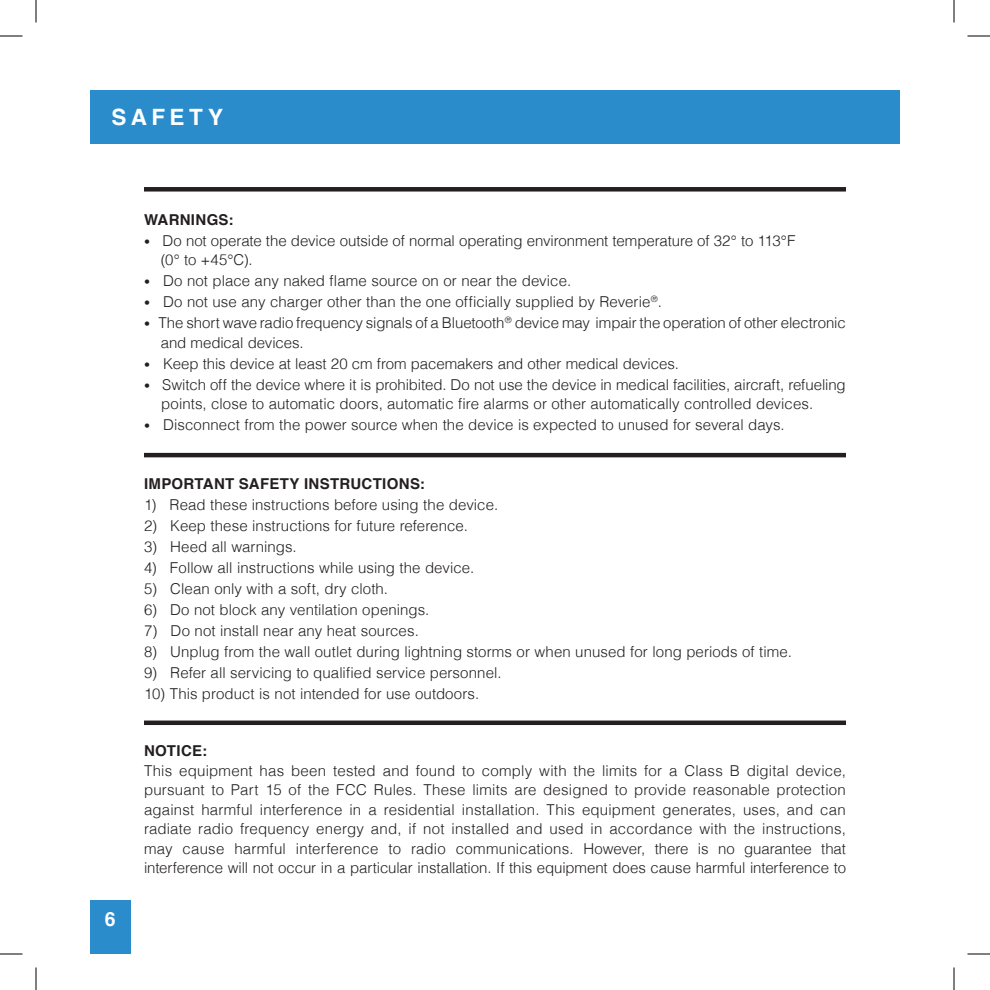
<style>
.page{position:relative;width:990px;height:990px;background:#fff}
.page>*{position:absolute;margin:0;border:0;box-sizing:border-box;transform-origin:0 0}
.t1{font:700 22.5px "Helvetica";letter-spacing:.195em;color:#fff}
.t2{font:700 19.5px "Helvetica";color:#fff}
.t3{font:300 15px/19.5px "Helvetica";color:#231f20}
.t4{font:700 15px "Helvetica";letter-spacing:.02em;color:#231f20}
.s1{font-size:12px}
</style>
<div class="page">
<hr style="left:144px;top:453px;width:702px;height:4px;background:#231f20">
<div style="left:144px;top:187px;width:702px;height:5px;background:#231f20"></div>
<hr style="left:144px;top:721px;width:702px;height:4px;background:#231f20">
<div style="left:90px;top:900px;width:40px;height:54px;background:#2a8ccb"></div>
<div style="left:90px;top:90px;width:810px;height:54px;background:#2a8ccb"></div>
<svg style="left:0;top:36px;width:22px;height:1px"></svg>
<svg style="left:968px;top:36px;width:22px;height:1px"></svg>
<svg style="left:0;top:954px;width:22px;height:1px"></svg>
<svg style="left:968px;top:954px;width:22px;height:1px"></svg>
<svg style="left:36px;top:0;width:1px;height:22px"></svg>
<svg style="left:36px;top:968px;width:1px;height:22px"></svg>
<svg style="left:954px;top:0;width:1px;height:22px"></svg>
<svg style="left:954px;top:968px;width:1px;height:22px"></svg>
<p class="t1" style="left:112px;top:99px;width:113px">SAFETY</p>
<p class="t4" style="left:144px;top:207px;width:91px">WARNINGS:</p>
<p class="t3" style="left:161px;top:229px;width:636px;text-indent:-17px"><span class="s1">•</span> Do not operate the device outside of normal operating environment temperature of 32° to 113°F (0° to +45°C).</p>
<p class="t3" style="left:144px;top:270px;width:429px"><span class="s1">•</span> Do not place any naked flame source on or near the device.</p>
<p class="t3" style="left:144px;top:291px;width:520px"><span class="s1">•</span> Do not use any charger other than the one officially supplied by Reverie<sup>®</sup>.</p>
<p class="t3" style="left:161px;top:312px;width:687px;text-indent:-17px"><span class="s1">•</span> The short wave radio frequency signals of a Bluetooth<sup>®</sup> device may impair the operation of other electronic and medical devices.</p>
<p class="t3" style="left:144px;top:352px;width:536px"><span class="s1">•</span> Keep this device at least 20 cm from pacemakers and other medical devices.</p>
<p class="t3" style="left:161px;top:373px;width:686px;text-indent:-17px"><span class="s1">•</span> Switch off the device where it is prohibited. Do not use the device in medical facilities, aircraft, refueling points, close to automatic doors, automatic fire alarms or other automatically controlled devices.</p>
<p class="t3" style="left:144px;top:414px;width:642px"><span class="s1">•</span> Disconnect from the power source when the device is expected to unused for several days.</p>
<p class="t4" style="left:144px;top:471px;width:282px">IMPORTANT SAFETY INSTRUCTIONS:</p>
<p class="t3" style="left:144px;top:493px;width:356px">1) Read these instructions before using the device.</p>
<p class="t3" style="left:144px;top:514px;width:326px">2) Keep these instructions for future reference.</p>
<p class="t3" style="left:144px;top:535px;width:154px">3) Heed all warnings.</p>
<p class="t3" style="left:144px;top:556px;width:332px">4) Follow all instructions while using the device.</p>
<p class="t3" style="left:144px;top:577px;width:246px">5) Clean only with a soft, dry cloth.</p>
<p class="t3" style="left:144px;top:598px;width:287px">6) Do not block any ventilation openings.</p>
<p class="t3" style="left:144px;top:619px;width:276px">7) Do not install near any heat sources.</p>
<p class="t3" style="left:144px;top:640px;width:649px">8) Unplug from the wall outlet during lightning storms or when unused for long periods of time.</p>
<p class="t3" style="left:144px;top:661px;width:359px">9) Refer all servicing to qualified service personnel.</p>
<p class="t3" style="left:144px;top:683px;width:337px">10) This product is not intended for use outdoors.</p>
<p class="t2" style="left:105px;top:903px;width:12px">6</p>
<p class="t4" style="left:144px;top:739px;width:65px">NOTICE:</p>
<p class="t3" style="left:144px;top:760px;width:704px;text-align:justify">This equipment has been tested and found to comply with the limits for a Class B digital device, pursuant to Part 15 of the FCC Rules. These limits are designed to provide reasonable protection against harmful interference in a residential installation. This equipment generates, uses, and can radiate radio frequency energy and, if not installed and used in accordance with the instructions, may cause harmful interference to radio communications. However, there is no guarantee that interference will not occur in a particular installation. If this equipment does cause harmful interference to</p>
</div>
